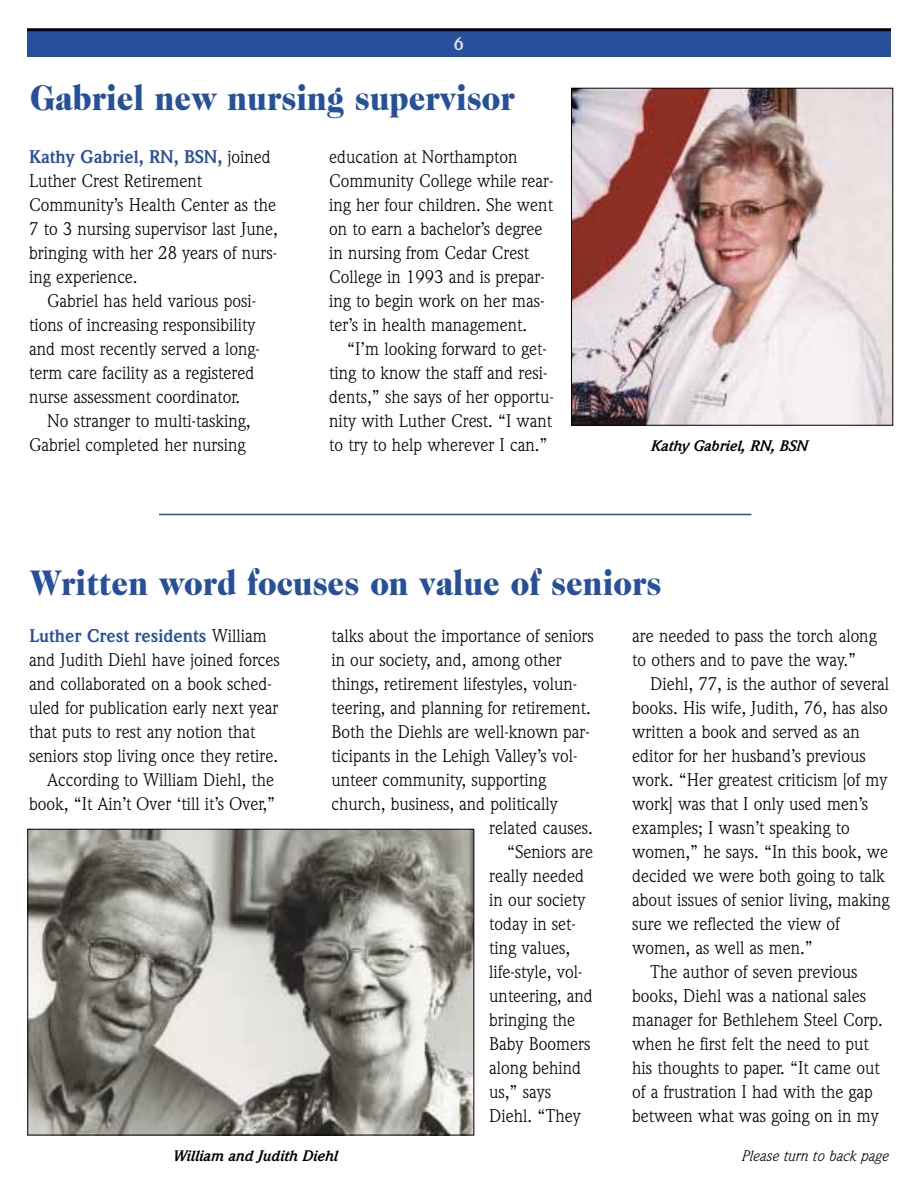
<style>
.page{position:relative;width:918px;height:1188px;background:#fff}
.page>*{position:absolute;margin:0;border:0;box-sizing:border-box;transform-origin:0 0}
.t1{font:900 36px "Caslon Two Twenty Four";color:#26509b;scale:.9 1}
.t2{font:18px/24px "Weidemann";color:#000}
.t3{font:700 18px "Weidemann";color:#26509b}
.t4{font:700 18px "Weidemann";color:#dfdfdf}
.t5{font:italic 700 15px "Weidemann";color:#000}
.t6{font:italic 15px "Weidemann";color:#000}
.s1{font-weight:700;color:#26509b}
.s2{font-weight:400;color:#000}
</style>
<div class="page">
<div style="left:27px;top:30px;width:864px;height:26px;background:#26509b"></div>
<hr style="left:27px;top:28px;width:864px;height:3px;background:#000">
<img style="left:29px;top:831px;width:443px;height:302px">
<div style="left:27px;top:829px;width:447px;height:306px;border:1px solid #000"></div>
<img style="left:573px;top:90px;width:318px;height:334px">
<div style="left:571px;top:88px;width:322px;height:338px;border:1px solid #000"></div>
<hr style="left:159px;top:514px;width:593px;height:1px;background:#26509b">
<p class="t4" style="left:454px;top:37px;width:12px">6</p>
<h1 class="t1" style="left:30px;top:83px;width:540px">Gabriel new nursing supervisor</h1>
<p class="t2" style="left:29px;top:146px;width:250px"><span class="s1">Kathy Gabriel, RN, BSN,</span> joined<br>Luther Crest Retirement<br>Community’s Health Center as the<br>7 to 3 nursing supervisor last June, bringing with her 28 years of nurs&shy;ing experience.</p>
<p class="t2" style="left:29px;top:290px;width:232px;text-indent:18px">Gabriel has held various posi&shy;tions of increasing responsibility and most recently served a long&shy;term care facility as a registered nurse assessment coordinator.</p>
<p class="t2" style="left:29px;top:410px;width:223px;text-align:right">No stranger to multi-tasking,<br>Gabriel completed her nursing</p>
<p class="t2" style="left:329px;top:146px;width:226px">education at Northampton<br>Community College while rear&shy;ing her four children. She went on to earn a bachelor’s degree in nursing from Cedar Crest<br>College in 1993 and is prepar&shy;ing to begin work on her mas&shy;ter’s in health management.</p>
<p class="t2" style="left:329px;top:338px;width:226px;text-align:center">“I’m looking forward to get&shy;ting to know the staff and resi&shy;dents,” she says of her opportu&shy;nity with Luther Crest. “I want to try to help wherever I can.”</p>
<p class="t5" style="left:650px;top:441px;width:158px">Kathy Gabriel, RN, BSN</p>
<h1 class="t1" style="left:30px;top:568px;width:703px">Written word focuses on value of seniors</h1>
<p class="t3" style="left:29px;top:629px;width:239px">Luther Crest residents <span class="s2">William</span></p>
<p class="t2" style="left:29px;top:649px;width:252px">and Judith Diehl have joined forces</p>
<p class="t2" style="left:29px;top:673px;width:244px">and collaborated on a book sched-</p>
<p class="t2" style="left:29px;top:697px;width:251px">uled for publication early next year</p>
<p class="t2" style="left:29px;top:721px;width:228px">that puts to rest any notion that</p>
<p class="t2" style="left:29px;top:745px;width:250px">seniors stop living once they retire.</p>
<p class="t2" style="left:47px;top:769px;width:228px">According to William Diehl, the</p>
<p class="t2" style="left:29px;top:793px;width:247px">book, “It Ain’t Over ‘till it’s Over,”</p>
<p class="t2" style="left:331px;top:625px;width:264px">talks about the importance of seniors</p>
<p class="t2" style="left:331px;top:649px;width:232px">in our society, and, among other</p>
<p class="t2" style="left:331px;top:673px;width:247px">things, retirement lifestyles, volun-</p>
<p class="t2" style="left:331px;top:697px;width:261px">teering, and planning for retirement.</p>
<p class="t2" style="left:331px;top:721px;width:260px">Both the Diehls are well-known par-</p>
<p class="t2" style="left:331px;top:745px;width:247px">ticipants in the Lehigh Valley’s vol-</p>
<p class="t2" style="left:331px;top:769px;width:216px">unteer community, supporting</p>
<p class="t2" style="left:331px;top:793px;width:228px">church, business, and politically</p>
<p class="t2" style="left:489px;top:817px;width:105px">related causes.</p>
<p class="t2" style="left:507px;top:841px;width:87px">“Seniors are</p>
<p class="t2" style="left:489px;top:865px;width:96px">really needed</p>
<p class="t2" style="left:489px;top:889px;width:98px">in our society</p>
<p class="t2" style="left:489px;top:913px;width:88px">today in set-</p>
<p class="t2" style="left:489px;top:937px;width:82px">ting values,</p>
<p class="t2" style="left:489px;top:961px;width:95px">life-style, vol-</p>
<p class="t2" style="left:489px;top:985px;width:105px">unteering, and</p>
<p class="t2" style="left:489px;top:1009px;width:87px">bringing the</p>
<p class="t2" style="left:489px;top:1033px;width:103px">Baby Boomers</p>
<p class="t2" style="left:489px;top:1057px;width:93px">along behind</p>
<p class="t2" style="left:489px;top:1081px;width:63px">us,” says</p>
<p class="t2" style="left:489px;top:1105px;width:93px">Diehl. “They</p>
<p class="t5" style="left:172px;top:1150px;width:166px">William and Judith Diehl</p>
<p class="t2" style="left:632px;top:625px;width:246px">are needed to pass the torch along to others and to pave the way.”</p>
<p class="t2" style="left:650px;top:673px;width:240px">Diehl, 77, is the author of several</p>
<p class="t2" style="left:632px;top:697px;width:257px">books. His wife, Judith, 76, has also</p>
<p class="t2" style="left:632px;top:721px;width:229px">written a book and served as an</p>
<p class="t2" style="left:632px;top:745px;width:235px">editor for her husband’s previous</p>
<p class="t2" style="left:632px;top:769px;width:257px">work. “Her greatest criticism [of my</p>
<p class="t2" style="left:632px;top:793px;width:237px">work] was that I only used men’s</p>
<p class="t2" style="left:632px;top:817px;width:219px">examples; I wasn’t speaking to</p>
<p class="t2" style="left:632px;top:841px;width:257px">women,” he says. “In this book, we</p>
<p class="t2" style="left:632px;top:865px;width:254px">decided we were both going to talk</p>
<p class="t2" style="left:632px;top:889px;width:259px">about issues of senior living, making</p>
<p class="t2" style="left:632px;top:913px;width:209px">sure we reflected the view of</p>
<p class="t2" style="left:632px;top:937px;width:182px">women, as well as men.”</p>
<p class="t2" style="left:650px;top:961px;width:209px">The author of seven previous</p>
<p class="t2" style="left:632px;top:985px;width:236px">books, Diehl was a national sales</p>
<p class="t2" style="left:632px;top:1009px;width:252px">manager for Bethlehem Steel Corp.</p>
<p class="t2" style="left:632px;top:1033px;width:238px">when he first felt the need to put</p>
<p class="t2" style="left:632px;top:1057px;width:249px">his thoughts to paper. “It came out</p>
<p class="t2" style="left:632px;top:1081px;width:242px">of a frustration I had with the gap</p>
<p class="t2" style="left:632px;top:1105px;width:248px">between what was going on in my</p>
<p class="t6" style="left:741px;top:1150px;width:149px">Please turn to back page</p>
</div>
